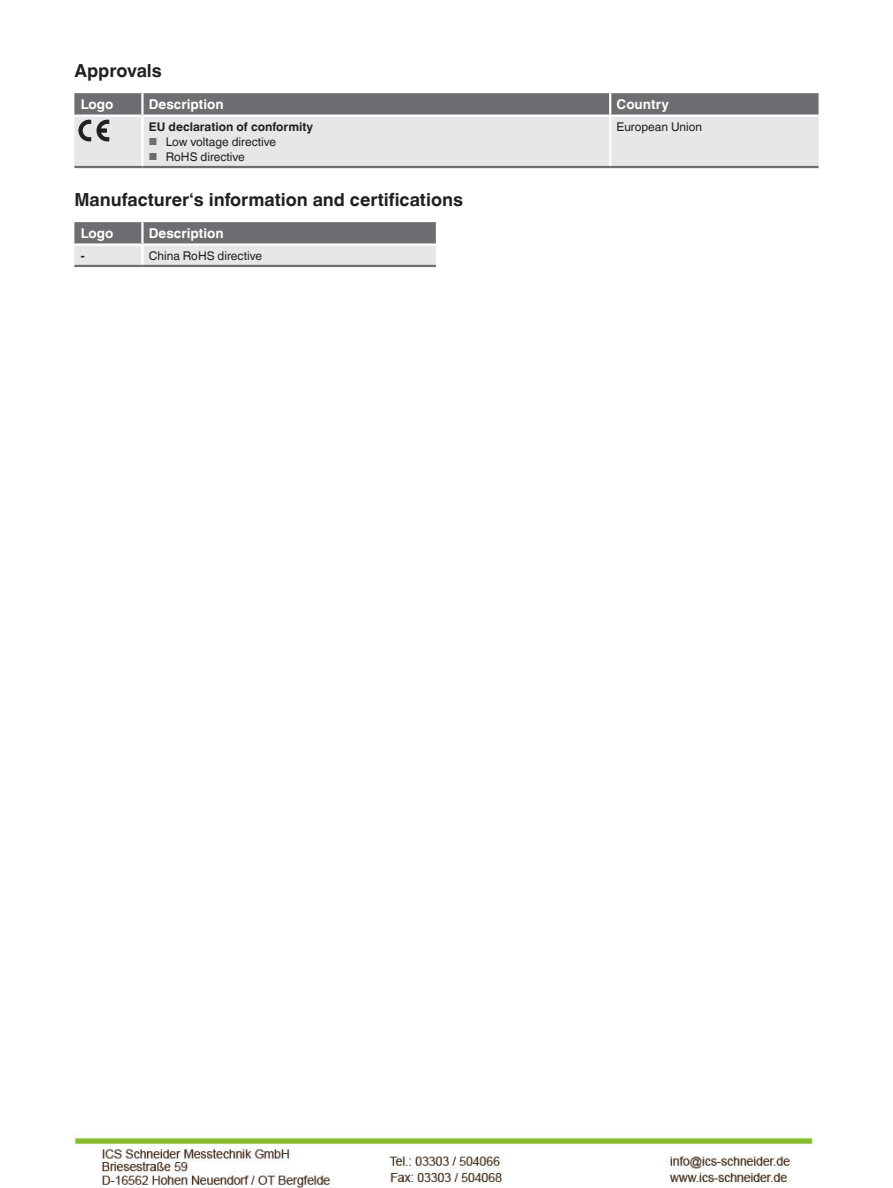
<style>
.page{position:relative;width:893px;height:1188px;background:#fff}
.page>*{position:absolute;margin:0;border:0;box-sizing:border-box;transform-origin:0 0}
.t1{font:700 18px "Helvetica World";color:#231f20}
.t2{font:700 13.5px "Helvetica World";color:#fff}
.t3{font:12px "Helvetica World";color:#231f20}
.t4{font:700 12px "Helvetica World";color:#231f20}
.s1{font-size:10.2px;color:#6d6e71}
</style>
<div class="page">
<hr style="left:74px;top:166px;width:68px;height:2px;background:#6d6e71">
<hr style="left:142px;top:166px;width:468px;height:2px;background:#6d6e71">
<hr style="left:610px;top:166px;width:209px;height:2px;background:#6d6e71">
<svg style="left:74px;top:222px;width:362px;height:43px;background:#a6a7aa"></svg>
<hr style="left:142px;top:243px;width:294px;height:3px;background:#fff">
<hr style="left:74px;top:243px;width:68px;height:3px;background:#fff">
<hr style="left:141px;top:246px;width:3px;height:19px;background:#fff">
<hr style="left:74px;top:265px;width:68px;height:2px;background:#6d6e71">
<hr style="left:142px;top:265px;width:294px;height:2px;background:#6d6e71">
<hr style="left:141px;top:222px;width:3px;height:21px;background:#fff">
<svg style="left:74px;top:93px;width:745px;height:74px;background:#c1c2c4"></svg>
<img style="left:72px;top:1135px;width:742px;height:53px">
<h1 class="t1" style="left:74px;top:63px;width:89px">Approvals</h1>
<p class="t2" style="left:81px;top:99px;width:34px">Logo</p>
<p class="t2" style="left:149px;top:99px;width:76px">Description</p>
<p class="t2" style="left:617px;top:99px;width:54px">Country</p>
<p class="t4" style="left:149px;top:122px;width:166px">EU declaration of conformity</p>
<p class="t3" style="left:149px;top:137px;width:129px"><span class="s1">■</span> Low voltage directive</p>
<p class="t3" style="left:149px;top:152px;width:98px"><span class="s1">■</span> RoHS directive</p>
<p class="t3" style="left:617px;top:122px;width:87px">European Union</p>
<h1 class="t1" style="left:74px;top:189px;width:390px">Manufacturer‘s information and certifications</h1>
<p class="t2" style="left:81px;top:228px;width:34px">Logo</p>
<p class="t2" style="left:149px;top:228px;width:76px">Description</p>
<p class="t4" style="left:81px;top:251px;width:5px">-</p>
<p class="t3" style="left:149px;top:251px;width:115px">China RoHS directive</p>
</div>
